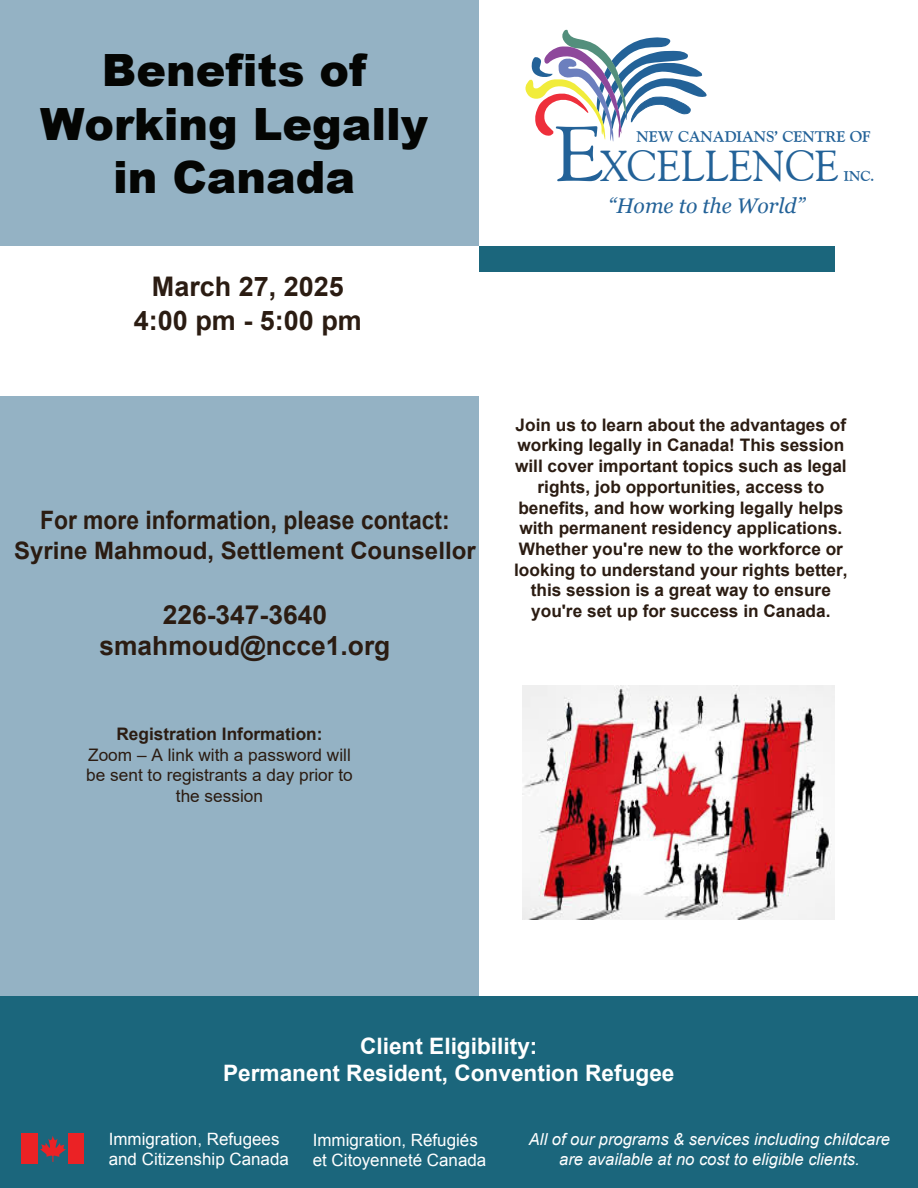
<style>
.page{position:relative;width:918px;height:1188px;background:#fff}
.page>*{position:absolute;margin:0;border:0;box-sizing:border-box;transform-origin:0 0}
.t1{font:900 44.55px/53.4px "Arial";color:#040503;text-align:center}
.t2{font:43.2px "Goudy Old Style BT";color:#236298}
.t3{font:700 27px/33.6px "Arial";color:#2b1c12;text-align:center}
.t4{font:700 26.4px/31.7px "Arial";color:#2b1c12;text-align:center}
.t5{font:700 25.35px "Arial";color:#2b1c12;scale:.9 1}
.t6{font:700 24px "Arial";color:#2b1c12}
.t7{font:700 22.65px/27.2px "Arial";color:#fff;text-align:center}
.t8{font:italic 21.15px "Georgia";color:#236298}
.t9{font:700 17.25px/20.7px "Arial";color:#2b1c12;text-align:center}
.t10{font:17.25px/20.7px "Arial";color:#2b1c12;text-align:center}
.t11{font:16.95px/20.4px "Arial";color:#fff}
.t12{font:italic 16.5px/19.8px "Arial";color:#fff;text-align:center}
.t13{font:700 15.45px "Goudy Old Style BT";color:#236298}
.t14{font:700 14.25px "Goudy Old Style BT";color:#236298}
.s1{font-size:77.85px}
</style>
<div class="page">
<div style="left:1px;top:0;width:478px;height:1188px;background:#94b2c4"></div>
<div style="left:0;top:996px;width:918px;height:192px;background:#1b667c"></div>
<div style="left:0;top:246px;width:479px;height:150px;background:#fff"></div>
<div style="left:479px;top:246px;width:356px;height:25px;background:#1b667c"></div>
<svg style="left:40px;top:1136px;width:26px;height:26px"></svg>
<div style="left:22px;top:1133px;width:16px;height:31px;background:#eb2225"></div>
<div style="left:68px;top:1133px;width:16px;height:31px;background:#eb2225"></div>
<svg style="left:525px;top:30px;width:182px;height:111px"></svg>
<img style="left:522px;top:685px;width:313px;height:235px">
<h1 class="t1" style="left:40px;top:42px;width:389px">Benefits of<br>Working Legally in Canada</h1>
<h3 class="t3" style="left:134px;top:271px;width:230px">March 27, 2025<br>4:00 pm - 5:00 pm</h3>
<h3 class="t5" style="left:40px;top:504px;width:457px">For more information, please contact:</h3>
<h3 class="t6" style="left:14px;top:535px;width:463px">Syrine Mahmoud, Settlement Counsellor</h3>
<h3 class="t4" style="left:100px;top:599px;width:292px">226-347-3640 smahmoud@ncce1.org</h3>
<p class="t9" style="left:117px;top:724px;width:208px">Registration Information:</p>
<p class="t10" style="left:86px;top:744px;width:268px">Zoom – A link with a password will be sent to registrants a day prior to the session</p>
<h2 class="t2" style="left:554px;top:139px;width:287px"><span class="s1">E</span>XCELLENCE</h2>
<p class="t13" style="left:637px;top:127px;width:236px">NEW CANADIANS’ CENTRE OF</p>
<p class="t14" style="left:844px;top:167px;width:32px">INC.</p>
<p class="t8" style="left:608px;top:190px;width:198px">“Home to the World”</p>
<p class="t9" style="left:514px;top:415px;width:335px">Join us to learn about the advantages of working legally in Canada! This session will cover important topics such as legal rights, job opportunities, access to benefits, and how working legally helps with permanent residency applications.<br>Whether you're new to the workforce or looking to understand your rights better, this session is a great way to ensure you're set up for success in Canada.</p>
<h3 class="t7" style="left:223px;top:1033px;width:453px">Client Eligibility:<br>Permanent Resident, Convention Refugee</h3>
<p class="t11" style="left:109px;top:1129px;width:182px">Immigration, Refugees and Citizenship Canada</p>
<p class="t11" style="left:313px;top:1130px;width:175px">Immigration, Réfugiés et Citoyenneté Canada</p>
<p class="t12" style="left:529px;top:1130px;width:363px">All of our programs &amp; services including childcare are available at no cost to eligible clients.</p>
</div>
